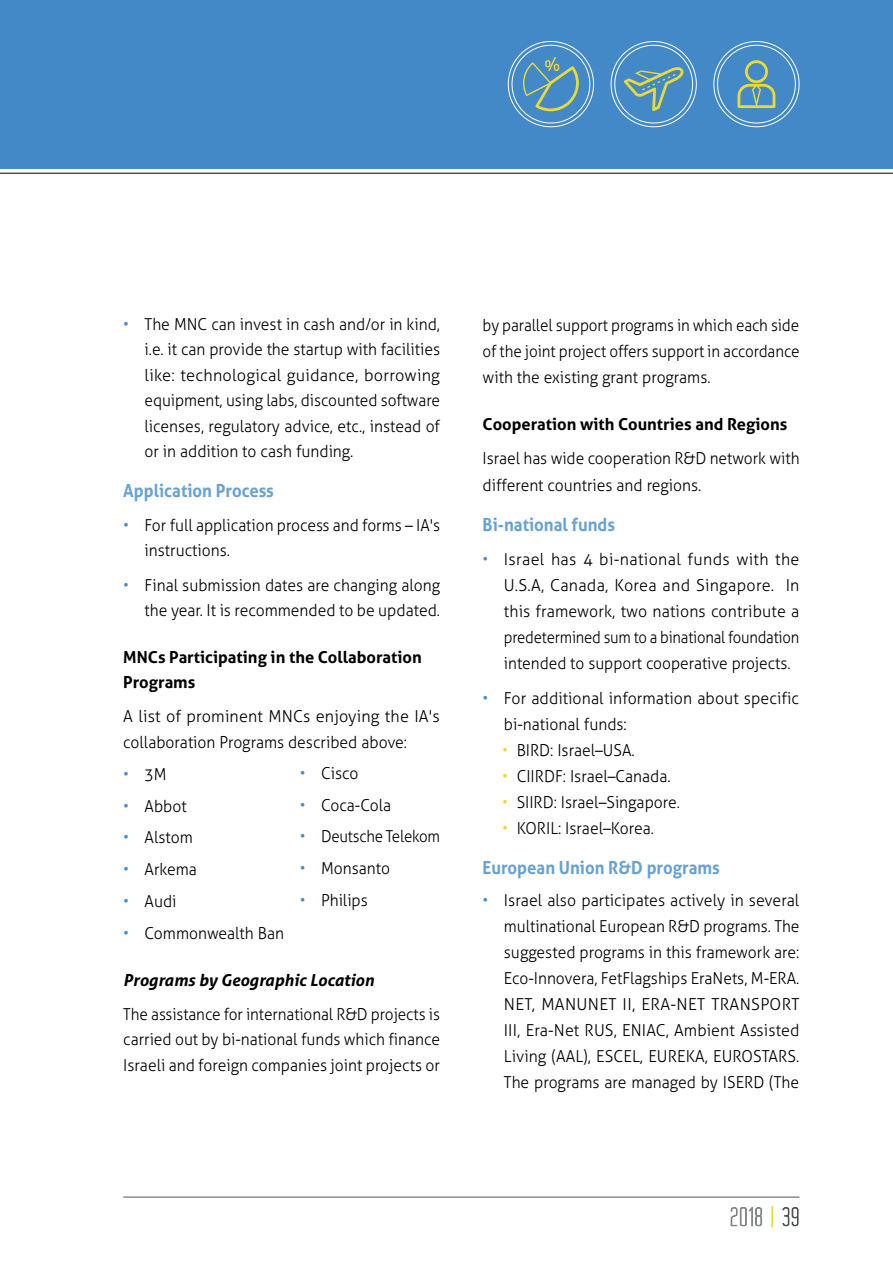
<style>
.page{position:relative;width:893px;height:1263px;background:#fff}
.page>*{position:absolute;margin:0;border:0;box-sizing:border-box;transform-origin:0 0}
.t1{font:700 18px "Aller";color:#68a1d3;scale:.93 1}
.t2{font:300 16.5px/25.5px "Aller";color:#000;scale:.95 1}
.t3{font:300 16.5px/26px "Aller";color:#000;scale:.96 1}
.t4{font:300 16.5px/26px "Aller";color:#000;text-align:justify}
.t5{font:300 16.5px/26px "Aller";color:#000;text-align:justify;scale:.93 1}
.t6{font:700 16.5px/25.5px "Aller";color:#000}
.t7{font:300 16.5px/25.5px "Aller";color:#000;scale:.94 1}
.t8{font:italic 700 16.5px "Aller";color:#000}
.t9{font:300 16.5px "Aller";color:#000;scale:.91 1}
.s1{color:#498bca}
.s2{color:#e9d939}
</style>
<div class="page">
<svg style="left:731px;top:1207px;width:31px;height:19px"></svg>
<svg style="left:772px;top:1206px;width:1px;height:21px"></svg>
<svg style="left:783px;top:1207px;width:15px;height:19px"></svg>
<hr style="left:123px;top:1197px;width:676px;height:1px;background:#4d5356">
<div style="left:0;top:0;width:893px;height:168px;background:#4389c8"></div>
<hr style="left:0;top:173px;width:893px;height:1px;background:#4d5356">
<div style="left:717px;top:45px;width:79px;height:78px;border:1px solid #fff;border-radius:50%"></div>
<svg style="left:737px;top:60px;width:38px;height:48px"></svg>
<div style="left:614px;top:45px;width:79px;height:78px;border:1px solid #fff;border-radius:50%"></div>
<svg style="left:624px;top:67px;width:60px;height:44px"></svg>
<div style="left:512px;top:45px;width:78px;height:78px;border:1px solid #fff;border-radius:50%"></div>
<svg style="left:523px;top:57px;width:56px;height:54px"></svg>
<p class="t2" style="left:145px;top:311px;width:313px;text-align:justify;text-indent:-21px"><span class="s1">•</span> The MNC can invest in cash and/or in kind, i.e. it can provide the startup with facilities like: technological guidance, borrowing equipment, using labs, discounted software licenses, regulatory advice, etc., instead of or in addition to cash funding.</p>
<p class="t1" style="left:123px;top:479px;width:163px">Application Process</p>
<p class="t7" style="left:145px;top:512px;width:316px;text-indent:-21px"><span class="s1">•</span> For full application process and forms – IA's instructions.</p>
<p class="t2" style="left:123px;top:572px;width:335px;text-align:right"><span class="s1">•</span> Final submission dates are changing along the year. It is recommended to be updated.</p>
<p class="t6" style="left:123px;top:644px;width:300px">MNCs Participating in the Collaboration<br>Programs</p>
<p class="t4" style="left:123px;top:704px;width:318px;line-height:25.5px">A list of prominent MNCs enjoying the IA's collaboration Programs described above:</p>
<p class="t2" style="left:123px;top:761px;width:47px"><span class="s1">•</span> 3M</p>
<p class="t2" style="left:123px;top:793px;width:68px"><span class="s1">•</span> Abbot</p>
<p class="t2" style="left:123px;top:825px;width:75px"><span class="s1">•</span> Alstom</p>
<p class="t2" style="left:123px;top:857px;width:79px"><span class="s1">•</span> Arkema</p>
<p class="t2" style="left:123px;top:889px;width:57px"><span class="s1">•</span> Audi</p>
<p class="t2" style="left:123px;top:920px;width:171px"><span class="s1">•</span> Commonwealth Ban</p>
<p class="t8" style="left:123px;top:970px;width:252px">Programs by Geographic Location</p>
<p class="t5" style="left:123px;top:1001px;width:342px;line-height:25.5px">The assistance for international R&amp;D projects is carried out by bi-national funds which finance Israeli and foreign companies joint projects or</p>
<p class="t2" style="left:300px;top:760px;width:63px"><span class="s1">•</span> Cisco</p>
<p class="t2" style="left:300px;top:792px;width:98px"><span class="s1">•</span> Coca-Cola</p>
<p class="t9" style="left:300px;top:827px;width:156px"><span class="s1">•</span> Deutsche Telekom</p>
<p class="t2" style="left:300px;top:856px;width:97px"><span class="s1">•</span> Monsanto</p>
<p class="t2" style="left:300px;top:888px;width:73px"><span class="s1">•</span> Philips</p>
<p class="t5" style="left:483px;top:312px;width:342px">by parallel support programs in which each side of the joint project offers support in accordance with the existing grant programs.</p>
<p class="t6" style="left:483px;top:411px;width:306px">Cooperation with Countries and Regions</p>
<p class="t2" style="left:483px;top:446px;width:335px;line-height:26px">Israel has wide cooperation R&amp;D network with different countries and regions.</p>
<p class="t1" style="left:483px;top:513px;width:144px">Bi-national funds</p>
<p class="t4" style="left:504px;top:546px;width:297px;text-indent:-21px"><span class="s1">•</span> Israel has 4 bi-national funds with the U.S.A, Canada, Korea and Singapore. In this framework, two nations contribute a predetermined sum to a binational foundation intended to support cooperative projects.</p>
<p class="t3" style="left:504px;top:685px;width:309px;text-indent:-21px"><span class="s1">•</span> For additional information about specific bi-national funds:</p>
<p class="t2" style="left:502px;top:737px;width:141px"><span class="s2">•</span> BIRD: Israel–USA.</p>
<p class="t2" style="left:502px;top:763px;width:179px"><span class="s2">•</span> CIIRDF: Israel–Canada.</p>
<p class="t2" style="left:502px;top:789px;width:188px"><span class="s2">•</span> SIIRD: Israel–Singapore.</p>
<p class="t2" style="left:502px;top:815px;width:161px"><span class="s2">•</span> KORIL: Israel–Korea.</p>
<p class="t1" style="left:483px;top:856px;width:257px">European Union R&amp;D programs</p>
<p class="t3" style="left:504px;top:887px;width:309px;text-align:justify;text-indent:-21px"><span class="s1">•</span> Israel also participates actively in several multinational European R&amp;D programs. The suggested programs in this framework are:<br>Eco-Innovera, FetFlagships EraNets, M-ERA.<br>NET, MANUNET II, ERA-NET TRANSPORT III, Era-Net RUS, ENIAC, Ambient Assisted Living (AAL), ESCEL, EUREKA, EUROSTARS.<br>The programs are managed by ISERD (The</p>
</div>
